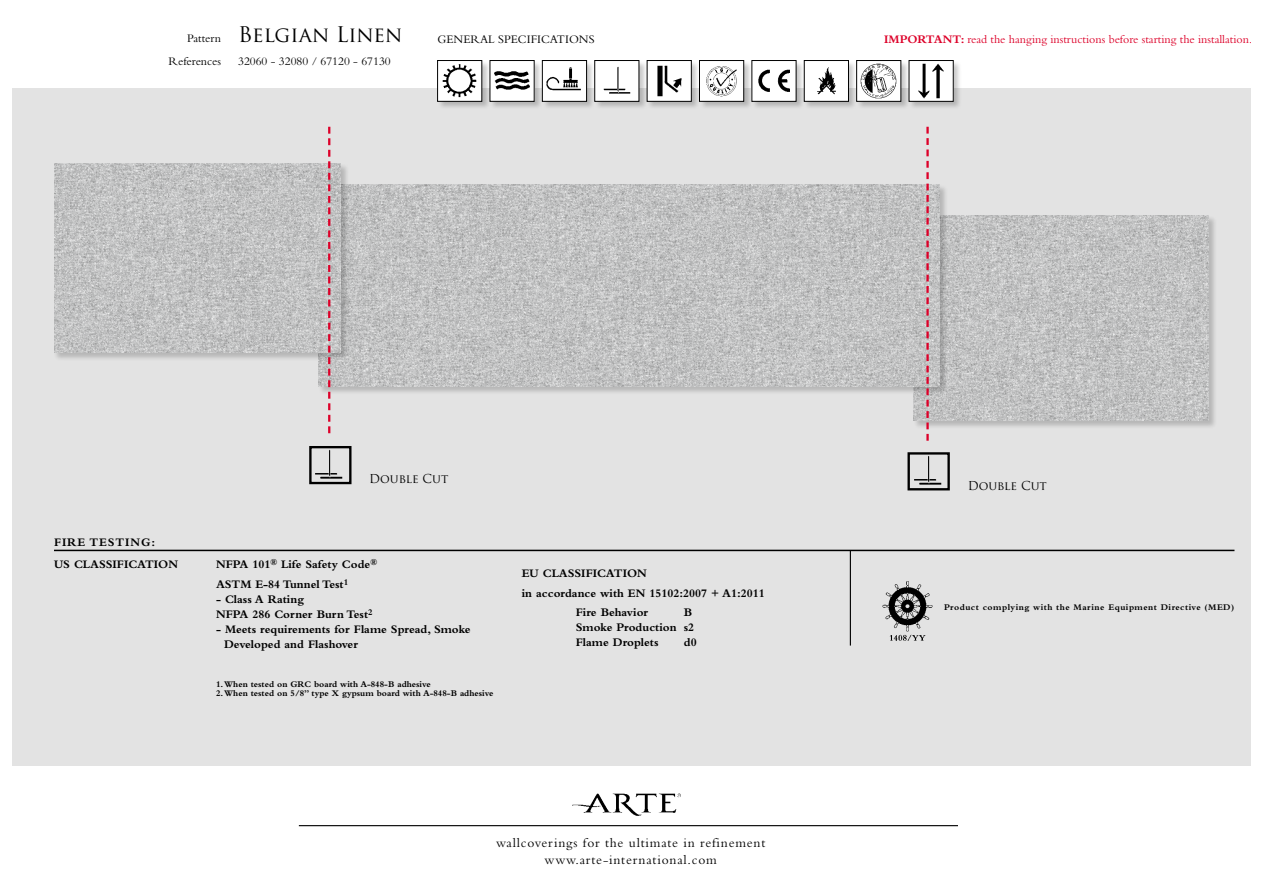
<style>
.page{position:relative;width:1263px;height:893px;background:#fff}
.page>*{position:absolute;margin:0;border:0;box-sizing:border-box;transform-origin:0 0}
.t1{font:21px "Trajan Pro";color:#000}
.t2{font:13.5px/16.2px "Bembo Std";letter-spacing:.06em;color:#000;text-align:center}
.t3{font:700 12px/15px "Bembo Std";color:#000}
.t4{font:12px "Bembo Std";color:#dd0029}
.t5{font:12px/22.5px "Bembo Std";color:#000;text-align:right}
.t6{font:12px "Trajan Pro";color:#000}
.t7{font:700 9px "Bembo Std";color:#000}
.t8{font:700 9px "Bembo Std";letter-spacing:.05em;color:#000}
.s1{font-weight:700}
</style>
<div class="page">
<div style="left:0;top:88px;width:1263px;height:678px;background:#e3e3e3"></div>
<div style="left:913px;top:215px;width:305px;height:214px;background:#000;opacity:.2"></div>
<img style="left:913px;top:216px;width:296px;height:204px">
<div style="left:318px;top:184px;width:631px;height:211px;background:#000;opacity:.2"></div>
<img style="left:319px;top:185px;width:621px;height:201px">
<div style="left:54px;top:163px;width:295px;height:198px;background:#000;opacity:.2"></div>
<img style="left:54px;top:164px;width:287px;height:189px">
<svg style="left:328px;top:127px;width:2px;height:306px"></svg>
<img style="left:315px;top:449px;width:28px;height:30px">
<div style="left:309px;top:446px;width:42px;height:38px;border:2px solid #000"></div>
<img style="left:914px;top:455px;width:27px;height:30px">
<div style="left:907px;top:452px;width:43px;height:38px;border:2px solid #000"></div>
<svg style="left:926px;top:127px;width:3px;height:314px"></svg>
<hr style="left:54px;top:550px;width:1180px;height:1px;background:#000">
<div style="left:437px;top:60px;width:54px;height:50px;background:#000;opacity:.21"></div>
<img style="left:439px;top:62px;width:41px;height:38px">
<div style="left:437px;top:60px;width:45px;height:42px;border:1px solid #000"></div>
<div style="left:489px;top:60px;width:54px;height:50px;background:#000;opacity:.21"></div>
<div style="left:490px;top:61px;width:44px;height:40px;background:#fff"></div>
<img style="left:494px;top:71px;width:36px;height:19px">
<div style="left:490px;top:60px;width:44px;height:42px;border:1px solid #000"></div>
<div style="left:542px;top:60px;width:54px;height:50px;background:#000;opacity:.21"></div>
<div style="left:542px;top:61px;width:45px;height:40px;background:#fff"></div>
<img style="left:546px;top:67px;width:35px;height:24px">
<div style="left:542px;top:60px;width:45px;height:42px;border:1px solid #000"></div>
<div style="left:646px;top:60px;width:54px;height:50px;background:#000;opacity:.21"></div>
<div style="left:647px;top:61px;width:44px;height:40px;background:#fff"></div>
<img style="left:657px;top:66px;width:25px;height:30px">
<div style="left:647px;top:60px;width:44px;height:42px;border:1px solid #000"></div>
<div style="left:594px;top:60px;width:54px;height:50px;background:#000;opacity:.21"></div>
<div style="left:595px;top:61px;width:44px;height:40px;background:#fff"></div>
<img style="left:604px;top:66px;width:26px;height:28px">
<div style="left:594px;top:60px;width:45px;height:42px;border:1px solid #000"></div>
<div style="left:699px;top:60px;width:54px;height:50px;background:#000;opacity:.21"></div>
<div style="left:699px;top:61px;width:45px;height:40px;background:#fff"></div>
<img style="left:706px;top:66px;width:31px;height:31px">
<div style="left:699px;top:60px;width:45px;height:42px;border:1px solid #000"></div>
<div style="left:751px;top:60px;width:54px;height:50px;background:#000;opacity:.21"></div>
<div style="left:752px;top:61px;width:44px;height:40px;background:#fff"></div>
<img style="left:759px;top:69px;width:30px;height:23px">
<div style="left:752px;top:60px;width:44px;height:42px;border:1px solid #000"></div>
<div style="left:804px;top:60px;width:54px;height:50px;background:#000;opacity:.21"></div>
<div style="left:804px;top:61px;width:44px;height:40px;background:#fff"></div>
<img style="left:817px;top:67px;width:19px;height:28px">
<div style="left:804px;top:60px;width:45px;height:42px;border:1px solid #000"></div>
<div style="left:856px;top:60px;width:54px;height:50px;background:#000;opacity:.21"></div>
<div style="left:857px;top:61px;width:44px;height:40px;background:#fff"></div>
<img style="left:861px;top:63px;width:36px;height:36px">
<div style="left:856px;top:60px;width:45px;height:42px;border:1px solid #000"></div>
<div style="left:908px;top:60px;width:54px;height:50px;background:#000;opacity:.21"></div>
<div style="left:909px;top:61px;width:44px;height:40px;background:#fff"></div>
<img style="left:918px;top:64px;width:26px;height:34px">
<div style="left:909px;top:60px;width:44px;height:42px;border:1px solid #000"></div>
<div style="left:0;top:0;width:1263px;height:893px;border:12px solid #fff"></div>
<hr style="left:299px;top:825px;width:659px;height:1px;background:#000">
<hr style="left:850px;top:551px;width:1px;height:95px;background:#000">
<img style="left:572px;top:793px;width:109px;height:23px">
<img style="left:882px;top:581px;width:51px;height:59px">
<h1 class="t1" style="left:238px;top:21px;width:166px">Belgian Linen</h1>
<p class="t5" style="left:238px;top:50px;width:154px">32060 - 32080 / 67120 - 67130</p>
<p class="t5" style="left:168px;top:27px;width:54px">Pattern<br>References</p>
<p class="t5" style="left:438px;top:28px;width:158px">GENERAL SPECIFICATIONS</p>
<p class="t4" style="left:884px;top:33px;width:369px"><span class="s1">IMPORTANT:</span> read the hanging instructions before starting the installation.</p>
<p class="t3" style="left:54px;top:530px;width:126px;line-height:22.5px">FIRE TESTING:<br>US CLASSIFICATION</p>
<p class="t6" style="left:369px;top:471px;width:81px">Double Cut</p>
<p class="t3" style="left:216px;top:554px;width:163px;line-height:19.5px">NFPA 101<sup>®</sup> Life Safety Code<sup>®<br></sup>ASTM E-84 Tunnel Test<sup>1</sup></p>
<p class="t3" style="left:216px;top:591px;width:158px">- Class A Rating<br>NFPA 286 Corner Burn Test<sup>2</sup></p>
<p class="t3" style="left:224px;top:621px;width:248px;text-indent:-8px">- Meets requirements for Flame Spread, Smoke<br>Developed and Flashover</p>
<p class="t7" style="left:216px;top:679px;width:216px">1. When tested on GRC board with A-848-B adhesive</p>
<p class="t7" style="left:216px;top:688px;width:279px">2. When tested on 5/8” type X gypsum board with A-848-B adhesive</p>
<p class="t3" style="left:522px;top:566px;width:127px">EU CLASSIFICATION</p>
<p class="t3" style="left:522px;top:585px;width:245px">in accordance with EN 15102:2007 + A1:2011</p>
<p class="t3" style="left:576px;top:605px;width:74px">Fire Behavior</p>
<p class="t3" style="left:576px;top:605px;width:120px;text-indent:108px">B<br>Smoke Production s2<br>Flame Droplets</p>
<p class="t3" style="left:684px;top:635px;width:14px">d0</p>
<p class="t2" style="left:496px;top:835px;width:271px">wallcoverings for the ultimate in refinement www.arte-international.com</p>
<p class="t6" style="left:968px;top:478px;width:81px">Double Cut</p>
<p class="t8" style="left:944px;top:603px;width:292px">Product complying with the Marine Equipment Directive (MED)</p>
</div>
